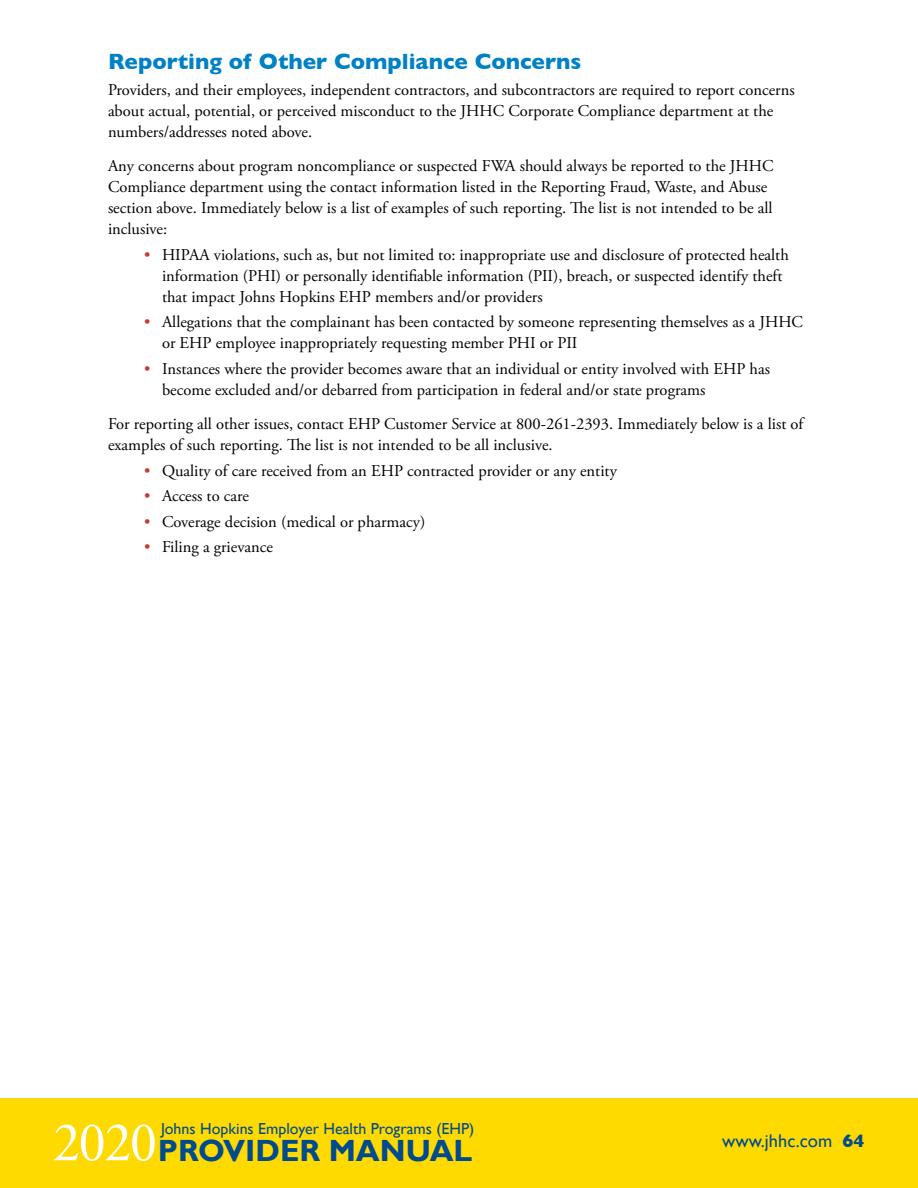
<style>
.page{position:relative;width:918px;height:1188px;background:#fff}
.page>*{position:absolute;margin:0;border:0;box-sizing:border-box;transform-origin:0 0}
.t1{font:55.8px "Adobe Garamond Pro";color:#fff}
.t2{font:700 30.75px "Gill Sans";color:#004b8d}
.t3{font:700 22.5px "Gill Sans";color:#0081c6}
.t4{font:18.45px "Gill Sans";color:#004b8d}
.t5{font:16.5px/21px "Adobe Garamond Pro";color:#000}
.t6{font:15.9px "Gill Sans";color:#004b8d}
.s1{color:#cb3733}
.s2{font-weight:700}
</style>
<div class="page">
<div style="left:0;top:1098px;width:918px;height:90px;background:#ffda00"></div>
<h3 class="t3" style="left:108px;top:44px;width:475px">Reporting of Other Compliance Concerns</h3>
<p class="t5" style="left:108px;top:80px;width:688px">Providers, and their employees, independent contractors, and subcontractors are required to report concerns about actual, potential, or perceived misconduct to the JHHC Corporate Compliance department at the numbers/addresses noted above.</p>
<p class="t5" style="left:108px;top:156px;width:667px">Any concerns about program noncompliance or suspected FWA should always be reported to the JHHC Compliance department using the contact information listed in the Reporting Fraud, Waste, and Abuse section above. Immediately below is a list of examples of such reporting. The list is not intended to be all inclusive:</p>
<p class="t5" style="left:162px;top:245px;width:628px;text-indent:-18px"><span class="s1">•</span> HIPAA violations, such as, but not limited to: inappropriate use and disclosure of protected health information (PHI) or personally identifiable information (PII), breach, or suspected identify theft that impact Johns Hopkins EHP members and/or providers</p>
<p class="t5" style="left:162px;top:312px;width:643px;text-indent:-18px"><span class="s1">•</span> Allegations that the complainant has been contacted by someone representing themselves as a JHHC or EHP employee inappropriately requesting member PHI or PII</p>
<p class="t5" style="left:162px;top:359px;width:610px;text-indent:-18px"><span class="s1">•</span> Instances where the provider becomes aware that an individual or entity involved with EHP has become excluded and/or debarred from participation in federal and/or state programs</p>
<p class="t5" style="left:108px;top:414px;width:697px">For reporting all other issues, contact EHP Customer Service at 800-261-2393. Immediately below is a list of examples of such reporting. The list is not intended to be all inclusive.</p>
<p class="t5" style="left:144px;top:461px;width:474px"><span class="s1">•</span> Quality of care received from an EHP contracted provider or any entity</p>
<p class="t5" style="left:144px;top:486px;width:106px"><span class="s1">•</span> Access to care</p>
<p class="t5" style="left:144px;top:512px;width:283px"><span class="s1">•</span> Coverage decision (medical or pharmacy)</p>
<p class="t5" style="left:144px;top:537px;width:130px"><span class="s1">•</span> Filing a grievance</p>
<p class="t6" style="left:161px;top:1119px;width:315px">Johns Hopkins Employer Health Programs (EHP)</p>
<h2 class="t2" style="left:158px;top:1132px;width:316px">PROVIDER MANUAL</h2>
<h1 class="t1" style="left:53px;top:1109px;width:106px">2020</h1>
<p class="t4" style="left:722px;top:1130px;width:144px">www.jhhc.com <span class="s2">64</span></p>
</div>
